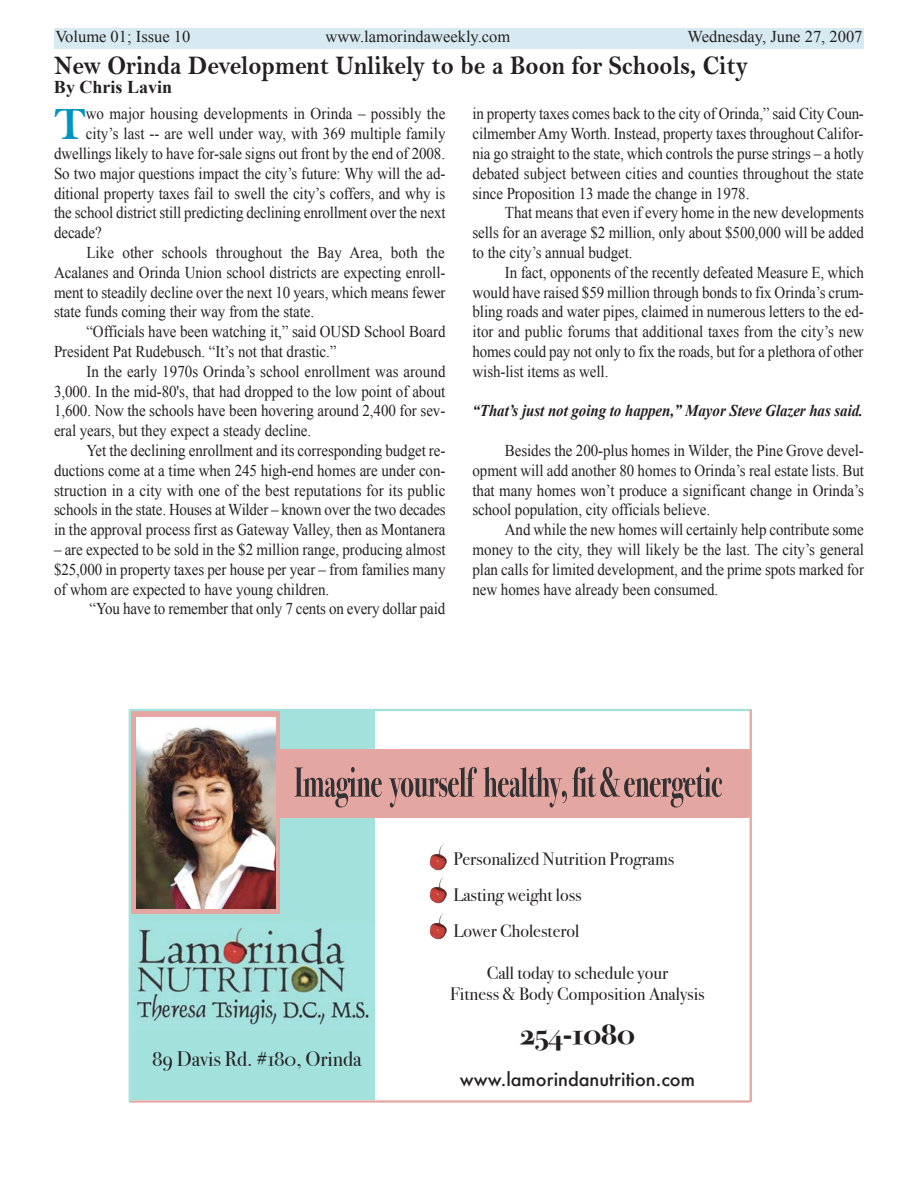
<style>
.page{position:relative;width:918px;height:1188px;background:#fff}
.page>*{position:absolute;margin:0;border:0;box-sizing:border-box;transform-origin:0 0}
.t1{font:46.8px "Bell MT Bold";color:#0095c0;scale:.91 1}
.t2{font:700 30px "Bodoni Svty Two OSITCTT";color:#232021}
.t3{font:27px "Bell MT Bold";color:#232021;scale:.9 1}
.t4{font:21px "Bodoni Svty Two OSITCTT";color:#232021}
.t5{font:18px/36px "Bodoni Svty Two OSITCTT";color:#232021}
.t6{font:500 18px "Futura";color:#232021}
.t7{font:700 18px "Times New Roman";color:#232021}
.t8{font:16.5px/19.8px "Times New Roman";letter-spacing:-.005em;color:#232021;text-align:justify;scale:.91 1}
.t9{font:16.5px "Times New Roman";letter-spacing:-.005em;color:#232021}
.t10{font:italic 700 16.5px "Times New Roman";letter-spacing:-.005em;color:#232021;scale:.91 1}
</style>
<div class="page">
<div style="left:626px;top:28px;width:238px;height:21px;background:#d7e9f1"></div>
<div style="left:54px;top:28px;width:574px;height:21px;background:#d7e9f1"></div>
<div style="left:131px;top:712px;width:244px;height:388px;background:#a3e1dd"></div>
<div style="left:131px;top:712px;width:149px;height:202px;background:#e3a6a0"></div>
<div style="left:131px;top:749px;width:618px;height:69px;background:#e3a6a0"></div>
<hr style="left:130px;top:709px;width:620px;height:2px;background:#a3e1dd">
<hr style="left:130px;top:1100px;width:620px;height:3px;background:#e3a6a0">
<hr style="left:129px;top:709px;width:2px;height:394px;background:#a3e1dd">
<hr style="left:750px;top:709px;width:2px;height:393px;background:#e3a6a0">
<img style="left:135px;top:926px;width:234px;height:101px">
<svg style="left:483px;top:767px;width:239px;height:41px"></svg>
<svg style="left:389px;top:767px;width:88px;height:41px"></svg>
<svg style="left:294px;top:767px;width:88px;height:41px"></svg>
<img style="left:430px;top:844px;width:17px;height:27px">
<img style="left:430px;top:877px;width:17px;height:27px">
<img style="left:430px;top:913px;width:17px;height:27px">
<img style="left:136px;top:717px;width:140px;height:192px">
<p class="t9" style="left:55px;top:28px;width:136px">Volume 01; Issue 10</p>
<p class="t9" style="left:326px;top:28px;width:186px">www.lamorindaweekly.com</p>
<p class="t9" style="left:688px;top:28px;width:176px">Wednesday, June 27, 2007</p>
<h3 class="t3" style="left:54px;top:51px;width:773px">New Orinda Development Unlikely to be a Boon for Schools, City</h3>
<p class="t7" style="left:54px;top:77px;width:120px">By Chris Lavin</p>
<h1 class="t1" style="left:54px;top:100px;width:37px">T</h1>
<p class="t8" style="left:86px;top:104px;width:397px">wo major housing developments in Orinda – possibly the</p>
<p class="t8" style="left:473px;top:104px;width:432px">in property taxes comes back to the city of Orinda,” said City Coun&shy;cilmember Amy Worth. Instead, property taxes throughout Califor&shy;nia go straight to the state, which controls the purse strings – a hotly debated subject between cities and counties throughout the state since Proposition 13 made the change in 1978.</p>
<p class="t8" style="left:473px;top:203px;width:432px;text-indent:32px">That means that even if every home in the new developments sells for an average $2 million, only about $500,000 will be added to the city’s annual budget.</p>
<p class="t8" style="left:473px;top:262px;width:432px;text-indent:32px">In fact, opponents of the recently defeated Measure E, which would have raised $59 million through bonds to fix Orinda’s crum&shy;bling roads and water pipes, claimed in numerous letters to the ed&shy;itor and public forums that additional taxes from the city’s new homes could pay not only to fix the roads, but for a plethora of other wish-list items as well.</p>
<p class="t10" style="left:473px;top:402px;width:431px">“That’s just not going to happen,” Mayor Steve Glazer has said.</p>
<p class="t8" style="left:473px;top:441px;width:432px;text-indent:32px">Besides the 200-plus homes in Wilder, the Pine Grove devel&shy;opment will add another 80 homes to Orinda’s real estate lists. But that many homes won’t produce a significant change in Orinda’s school population, city officials believe.</p>
<p class="t8" style="left:473px;top:520px;width:432px;text-indent:32px">And while the new homes will certainly help contribute some money to the city, they will likely be the last. The city’s general plan calls for limited development, and the prime spots marked for new homes have already been consumed.</p>
<p class="t8" style="left:86px;top:124px;width:397px">city’s last -- are well under way, with 369 multiple family</p>
<p class="t8" style="left:54px;top:144px;width:431px">dwellings likely to have for-sale signs out front by the end of 2008.</p>
<p class="t8" style="left:54px;top:163px;width:432px">So two major questions impact the city’s future: Why will the ad-</p>
<p class="t8" style="left:54px;top:183px;width:431px">ditional property taxes fail to swell the city’s coffers, and why is</p>
<p class="t8" style="left:54px;top:203px;width:432px">the school district still predicting declining enrollment over the next</p>
<p class="t8" style="left:54px;top:223px;width:54px">decade?</p>
<p class="t8" style="left:86px;top:243px;width:395px">Like other schools throughout the Bay Area, both the</p>
<p class="t8" style="left:54px;top:262px;width:432px">Acalanes and Orinda Union school districts are expecting enroll-</p>
<p class="t8" style="left:54px;top:282px;width:432px">ment to steadily decline over the next 10 years, which means fewer</p>
<p class="t8" style="left:54px;top:302px;width:288px">state funds coming their way from the state.</p>
<p class="t8" style="left:86px;top:322px;width:396px">“Officials have been watching it,” said OUSD School Board</p>
<p class="t8" style="left:54px;top:342px;width:312px">President Pat Rudebusch. “It’s not that drastic.”</p>
<p class="t8" style="left:86px;top:361px;width:396px">In the early 1970s Orinda’s school enrollment was around</p>
<p class="t8" style="left:54px;top:381px;width:432px">3,000. In the mid-80's, that had dropped to the low point of about</p>
<p class="t8" style="left:54px;top:401px;width:432px">1,600. Now the schools have been hovering around 2,400 for sev-</p>
<p class="t8" style="left:54px;top:421px;width:284px">eral years, but they expect a steady decline.</p>
<p class="t8" style="left:86px;top:441px;width:396px">Yet the declining enrollment and its corresponding budget re-</p>
<p class="t8" style="left:54px;top:460px;width:432px">ductions come at a time when 245 high-end homes are under con-</p>
<p class="t8" style="left:54px;top:480px;width:432px">struction in a city with one of the best reputations for its public</p>
<p class="t8" style="left:54px;top:500px;width:432px">schools in the state. Houses at Wilder – known over the two decades</p>
<p class="t8" style="left:54px;top:520px;width:432px">in the approval process first as Gateway Valley, then as Montanera</p>
<p class="t8" style="left:54px;top:540px;width:432px">– are expected to be sold in the $2 million range, producing almost $25,000 in property taxes per house per year – from families many of whom are expected to have young children.</p>
<p class="t8" style="left:90px;top:599px;width:392px">“You have to remember that only 7 cents on every dollar paid</p>
<p class="t4" style="left:153px;top:1046px;width:210px">89 Davis Rd. #180, Orinda</p>
<p class="t5" style="left:453px;top:841px;width:222px">Personalized Nutrition Programs<br>Lasting weight loss<br>Lower Cholesterol</p>
<p class="t5" style="left:450px;top:963px;width:256px;line-height:21px;text-align:center">Call today to schedule your<br>Fitness &amp; Body Composition Analysis</p>
<h2 class="t2" style="left:520px;top:1016px;width:116px">254-1080</h2>
<p class="t6" style="left:460px;top:1067px;width:237px">www.lamorindanutrition.com</p>
</div>
